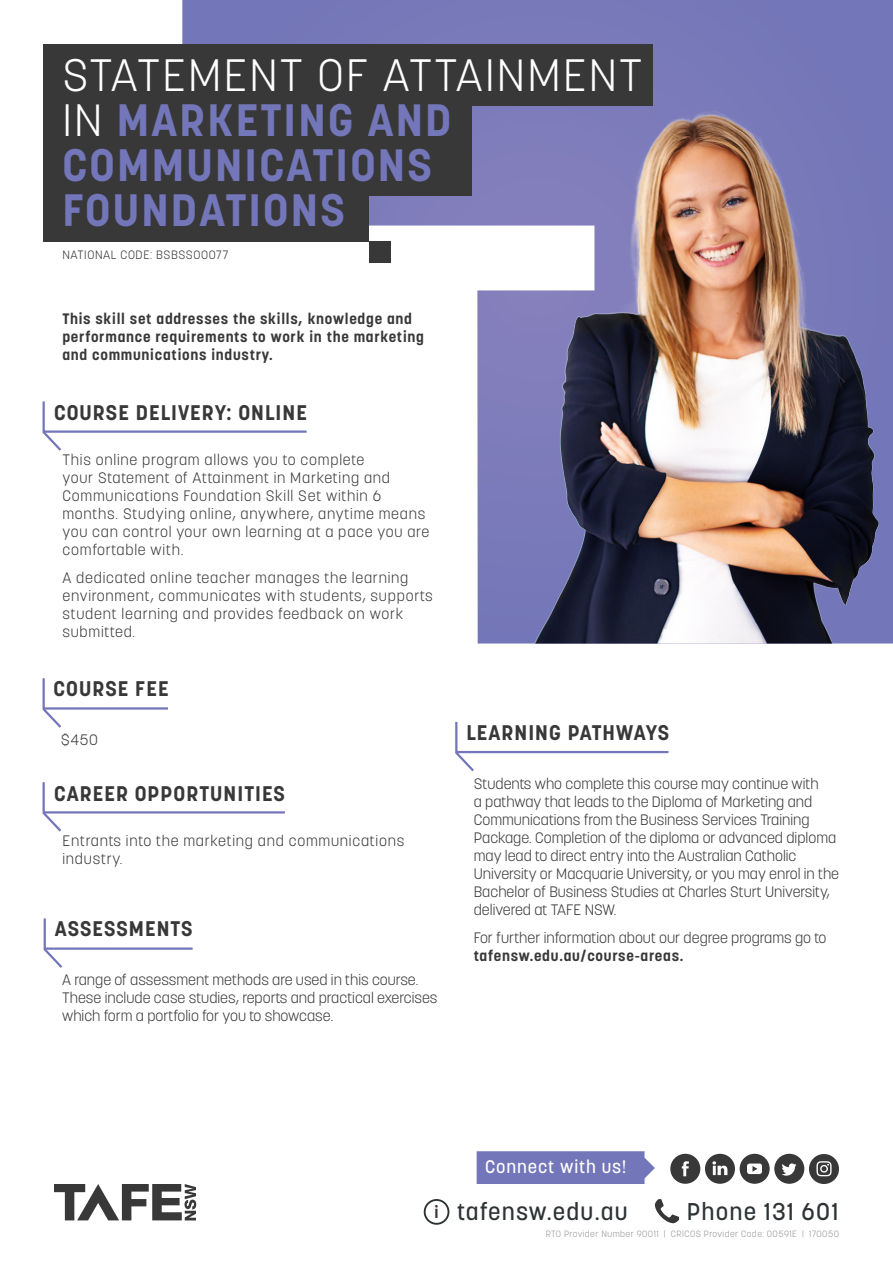
<style>
.page{position:relative;width:893px;height:1263px;background:#fff}
.page>*{position:absolute;margin:0;border:0;box-sizing:border-box;transform-origin:0 0}
.t1{font:700 45px/45px "Korolev";letter-spacing:.05em;color:#7376b8}
.t2{font:500 24px "Korolev";letter-spacing:.05em;color:#2d3234}
.t3{font:700 21px "Korolev";letter-spacing:.05em;color:#383839}
.t4{font:500 18px "Korolev";letter-spacing:.05em;color:#fff}
.t5{font:700 16.5px "Korolev";color:#383839}
.Body{font:300 15px/18px "Korolev";color:#383839}
.Body-2{font:300 15px/18px "Korolev";letter-spacing:.05em;color:#383839}
.Body-3{font:700 15px/18px "Korolev";letter-spacing:.05em;color:#383839}
.t6{font:300 12px "Korolev";letter-spacing:.05em;color:#383839}
.t7{font:300 9px "Korolev";letter-spacing:.05em;color:#939598}
.s1{font-weight:300;color:#fff}
.s2{font-weight:700}
</style>
<div class="page">
<svg style="left:54px;top:1184px;width:142px;height:36px"></svg>
<div style="left:424px;top:1199px;width:25px;height:26px;border:2px solid #2d3234;border-radius:50%"></div>
<svg style="left:655px;top:1199px;width:24px;height:24px"></svg>
<svg style="left:477px;top:1151px;width:178px;height:33px;background:#797cbb"></svg>
<div style="left:670px;top:1154px;width:30px;height:30px;background:#383839;border-radius:50%"></div>
<div style="left:705px;top:1154px;width:30px;height:30px;background:#383839;border-radius:50%"></div>
<div style="left:740px;top:1154px;width:30px;height:30px;background:#383839;border-radius:50%"></div>
<div style="left:774px;top:1154px;width:30px;height:30px;background:#383839;border-radius:50%"></div>
<div style="left:809px;top:1154px;width:30px;height:30px;background:#383839;border-radius:50%"></div>
<svg style="left:782px;top:1163px;width:14px;height:13px"></svg>
<svg style="left:682px;top:1161px;width:7px;height:15px"></svg>
<svg style="left:747px;top:1163px;width:15px;height:11px"></svg>
<svg style="left:712px;top:1161px;width:15px;height:14px"></svg>
<svg style="left:816px;top:1161px;width:16px;height:15px"></svg>
<div style="left:182px;top:0;width:711px;height:53px;background:#7577b8"></div>
<img style="left:369px;top:53px;width:524px;height:590px">
<svg style="left:455px;top:721px;width:214px;height:51px"></svg>
<svg style="left:43px;top:918px;width:150px;height:50px"></svg>
<svg style="left:42px;top:678px;width:126px;height:50px"></svg>
<svg style="left:42px;top:782px;width:243px;height:50px"></svg>
<svg style="left:42px;top:401px;width:265px;height:50px"></svg>
<div style="left:44px;top:44px;width:609px;height:61px;background:#383839"></div>
<div style="left:44px;top:92px;width:428px;height:61px;background:#383839"></div>
<div style="left:44px;top:135px;width:428px;height:61px;background:#383839"></div>
<div style="left:44px;top:181px;width:325px;height:61px;background:#383839"></div>
<div style="left:369px;top:242px;width:21px;height:21px;background:#383839"></div>
<p class="t1" style="left:62px;top:53px;width:581px"><span class="s1">STATEMENT OF ATTAINMENT<br>IN</span> MARKETING AND<br>COMMUNICATIONS<br>FOUNDATIONS</p>
<p class="t6" style="left:62px;top:247px;width:168px">NATIONAL CODE: BSBSS00077</p>
<p class="Body-3" style="left:62px;top:309px;width:363px">This skill set addresses the skills, knowledge and performance requirements to work in the marketing and communications industry.</p>
<p class="t3" style="left:54px;top:400px;width:254px">COURSE DELIVERY: ONLINE</p>
<p class="Body-2" style="left:62px;top:451px;width:368px">This online program allows you to complete<br>your Statement of Attainment in Marketing and Communications Foundation Skill Set within 6 months. Studying online, anywhere, anytime means you can control your own learning at a pace you are comfortable with.</p>
<p class="Body-2" style="left:62px;top:569px;width:372px">A dedicated online teacher manages the learning environment, communicates with students, supports student learning and provides feedback on work submitted.</p>
<p class="t3" style="left:54px;top:676px;width:116px">COURSE FEE</p>
<p class="Body" style="left:61px;top:731px;width:38px">$450</p>
<p class="t3" style="left:54px;top:781px;width:232px">CAREER OPPORTUNITIES</p>
<p class="Body-2" style="left:62px;top:831px;width:343px">Entrants into the marketing and communications industry.</p>
<p class="t3" style="left:55px;top:916px;width:139px">ASSESSMENTS</p>
<p class="Body" style="left:62px;top:971px;width:377px">A range of assessment methods are used in this course.<br>These include case studies, reports and practical exercises which form a portfolio for you to showcase.</p>
<p class="t3" style="left:466px;top:719px;width:204px">LEARNING PATHWAYS</p>
<p class="Body" style="left:474px;top:774px;width:367px">Students who complete this course may continue with<br>a pathway that leads to the Diploma of Marketing and Communications from the Business Services Training Package. Completion of the diploma or advanced diploma may lead to direct entry into the Australian Catholic University or Macquarie University, or you may enrol in the Bachelor of Business Studies at Charles Sturt University, delivered at TAFE NSW.</p>
<p class="Body" style="left:474px;top:928px;width:354px">For further information about our degree programs go to <span class="s2">tafensw.edu.au/course-areas.</span></p>
<p class="t4" style="left:485px;top:1155px;width:143px">Connect with us!</p>
<p class="t5" style="left:435px;top:1202px;width:6px">i</p>
<p class="t2" style="left:457px;top:1196px;width:172px">tafensw.edu.au</p>
<p class="t2" style="left:687px;top:1196px;width:153px">Phone 131 601</p>
<p class="t7" style="left:546px;top:1228px;width:295px">RTO Provider Number 90011 | CRICOS Provider Code: 00591E | 170050</p>
</div>
